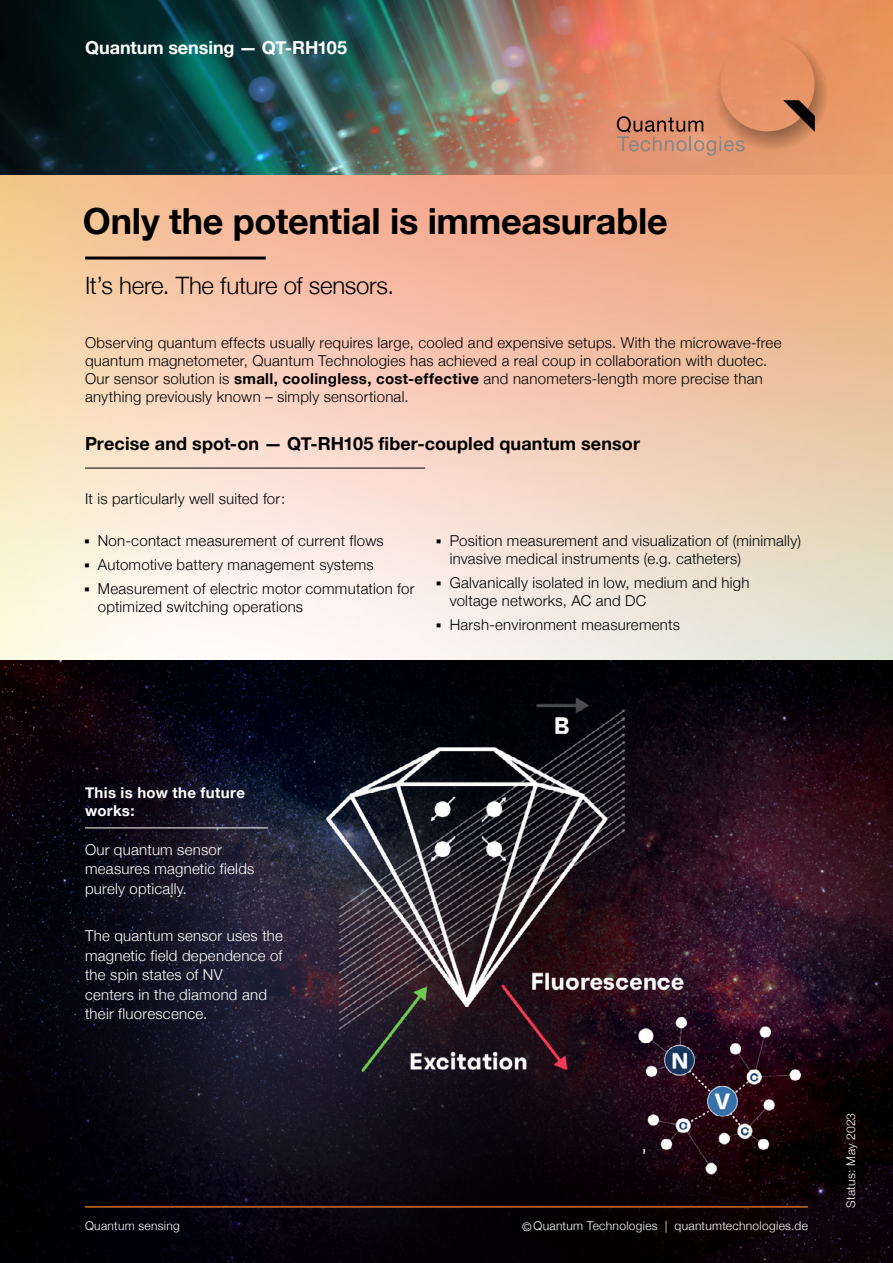
<style>
.page{position:relative;width:893px;height:1263px;background:#fff}
.page>*{position:absolute;margin:0;border:0;box-sizing:border-box;transform-origin:0 0}
.t1{font:700 36px "Helvetica Neue";letter-spacing:-.01em;color:#000}
.t2{font:300 24px "Helvetica Neue";letter-spacing:-.01em;color:#000}
.t3{font:700 18px "Helvetica Neue";letter-spacing:.005em;color:#000}
.t4{font:700 18px "Helvetica Neue";letter-spacing:-.005em;color:#fff}
.t5{font:300 15px/18px "Helvetica Neue";letter-spacing:.015em;color:#000}
.t6{font:300 15px/19.5px "Helvetica Neue";letter-spacing:.015em;color:#fff}
.t7{font:700 15px/18px "Helvetica Neue";letter-spacing:.025em;color:#fff}
.t8{font:300 12px "Helvetica Neue";letter-spacing:.025em;color:#fff}
.s1{font-weight:700}
</style>
<div class="page">
<img style="left:0;top:174px;width:893px;height:486px">
<img style="left:0;top:0;width:893px;height:174px">
<img style="left:0;top:660px;width:893px;height:603px">
<hr style="left:85px;top:257px;width:181px;height:3px;background:#000">
<hr style="left:85px;top:468px;width:340px;height:1px;background:#000">
<svg style="left:235px;top:660px;width:519px;height:603px;background:#0d0b16"></svg>
<hr style="left:85px;top:1206px;width:723px;height:2px;background:#d16e1c">
<hr style="left:85px;top:828px;width:183px;height:1px;background:#fff">
<img style="left:307px;top:690px;width:501px;height:492px">
<svg style="left:617px;top:36px;width:211px;height:120px;background:#d88b64"></svg>
<svg style="left:85px;top:539px;width:4px;height:4px"></svg>
<svg style="left:85px;top:563px;width:4px;height:4px"></svg>
<svg style="left:85px;top:587px;width:4px;height:4px"></svg>
<svg style="left:437px;top:539px;width:4px;height:4px"></svg>
<svg style="left:437px;top:581px;width:4px;height:4px"></svg>
<svg style="left:437px;top:623px;width:4px;height:4px"></svg>
<p class="t4" style="left:85px;top:33px;width:263px">Quantum sensing — QT-RH105</p>
<h1 class="t1" style="left:83px;top:193px;width:586px">Only the potential is immeasurable</h1>
<h2 class="t2" style="left:85px;top:266px;width:311px">It’s here. The future of sensors.</h2>
<p class="t5" style="left:85px;top:333px;width:698px">Observing quantum effects usually requires large, cooled and expensive setups. With the microwave-free quantum magnetometer, Quantum Technologies has achieved a real coup in collaboration with duotec.<br>Our sensor solution is <span class="s1">small, coolingless, cost-effective</span> and nanometers-length more precise than anything previously known – simply sensortional.</p>
<p class="t3" style="left:85px;top:429px;width:556px">Precise and spot-on — QT-RH105 fiber-coupled quantum sensor</p>
<p class="t5" style="left:85px;top:489px;width:202px">It is particularly well suited for:</p>
<p class="t5" style="left:98px;top:528px;width:318px;line-height:24px">Non-contact measurement of current flows<br>Automotive battery management systems<br>Measurement of electric motor commutation for</p>
<p class="t5" style="left:98px;top:597px;width:207px">optimized switching operations</p>
<p class="t5" style="left:450px;top:531px;width:353px">Position measurement and visualization of (minimally) invasive medical instruments (e.g. catheters)</p>
<p class="t5" style="left:450px;top:573px;width:301px">Galvanically isolated in low, medium and high voltage networks, AC and DC</p>
<p class="t5" style="left:450px;top:615px;width:232px">Harsh-environment measurements</p>
<p class="t7" style="left:85px;top:784px;width:161px">This is how the future works :</p>
<p class="t6" style="left:85px;top:838px;width:171px">Our quantum sensor measures magnetic fields purely optically.</p>
<p class="t6" style="left:85px;top:925px;width:199px">The quantum sensor uses the magnetic field dependence of the spin states of NV<br>centers in the diamond and their fluorescence.</p>
<p class="t8" style="left:85px;top:1216px;width:96px">Quantum sensing</p>
<p class="t8" style="left:522px;top:1216px;width:287px">© Quantum Technologies | quantumtechnologies.de</p>
<p class="t8" style="left:841px;top:1208px;width:96px;rotate:-90deg">Status: May 2023</p>
</div>
